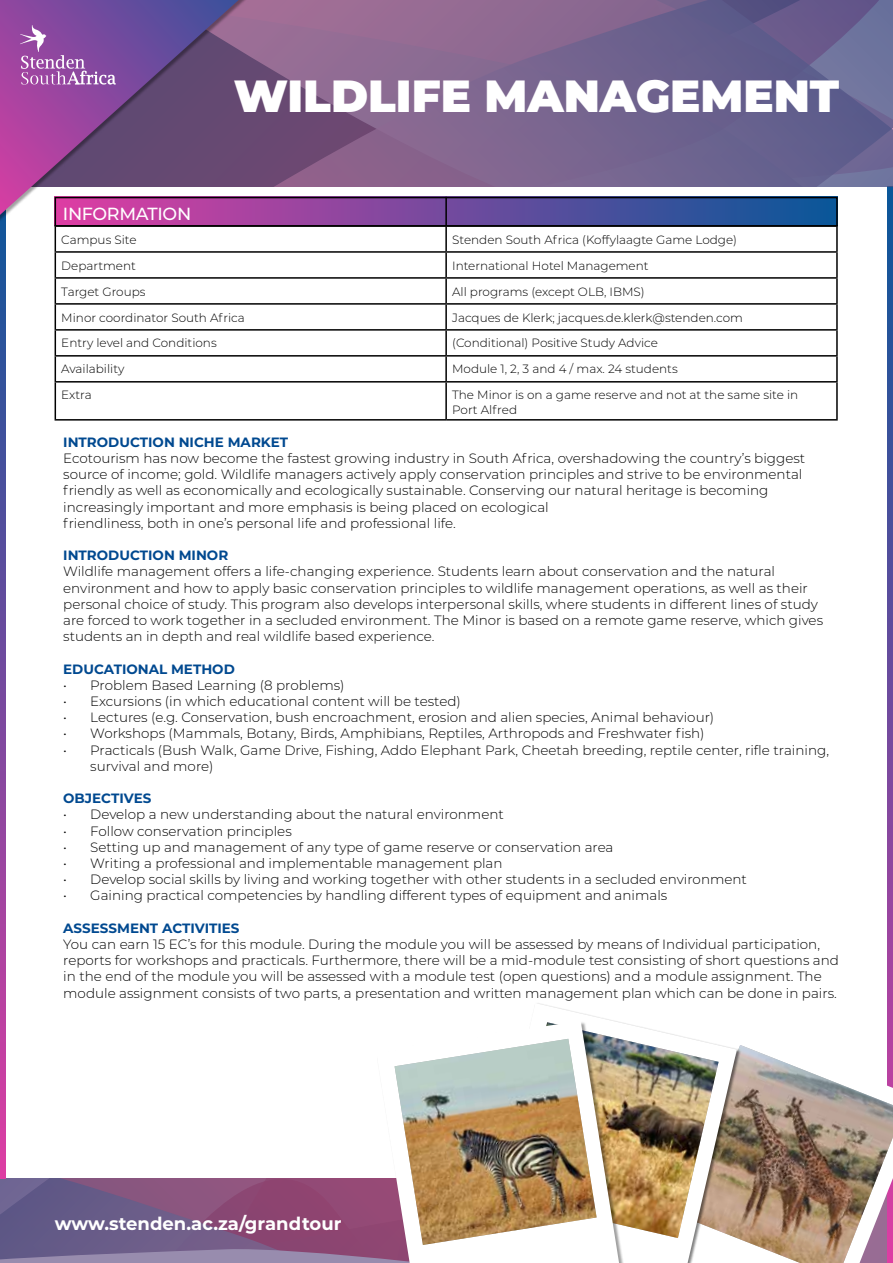
<style>
.page{position:relative;width:893px;height:1263px;background:#fff}
.page>*{position:absolute;margin:0;border:0;box-sizing:border-box;transform-origin:0 0}
.t1{font:900 45px "Montserrat";color:#fff}
.t2{font:700 18px "Montserrat";color:#fff}
.t3{font:500 17.55px "Montserrat";letter-spacing:-.02em;color:#fff}
.t4{font:300 13.5px/16.2px "Montserrat";color:#000}
.t5{font:700 13.5px "Montserrat";color:#004990}
.t6{font:300 12px/14.4px "Montserrat";color:#000}
.s1{font-weight:300;color:#fff}
</style>
<div class="page">
<svg style="left:887px;top:187px;width:6px;height:837px"></svg>
<svg style="left:0;top:227px;width:5px;height:812px"></svg>
<svg style="left:315px;top:0;width:578px;height:187px"></svg>
<div style="left:0;top:0;width:315px;height:227px;background:#000;opacity:.37"></div>
<svg style="left:0;top:0;width:239px;height:215px"></svg>
<svg style="left:20px;top:25px;width:96px;height:60px"></svg>
<svg style="left:546px;top:1020px;width:73px;height:19px"></svg>
<img style="left:0;top:1039px;width:893px;height:224px">
<img style="left:395px;top:1039px;width:202px;height:206px">
<div style="left:55px;top:197px;width:783px;height:28px;background:linear-gradient(to right,#de3da3,#085799)"></div>
<hr style="left:445px;top:227px;width:2px;height:24px;background:#000">
<hr style="left:836px;top:227px;width:2px;height:24px;background:#000">
<hr style="left:55px;top:251px;width:391px;height:2px;background:#000">
<hr style="left:446px;top:251px;width:392px;height:2px;background:#000">
<hr style="left:445px;top:253px;width:2px;height:24px;background:#000">
<hr style="left:836px;top:253px;width:2px;height:24px;background:#000">
<hr style="left:55px;top:277px;width:391px;height:2px;background:#000">
<hr style="left:446px;top:277px;width:392px;height:2px;background:#000">
<hr style="left:445px;top:279px;width:2px;height:24px;background:#000">
<hr style="left:836px;top:279px;width:2px;height:24px;background:#000">
<hr style="left:55px;top:303px;width:391px;height:2px;background:#000">
<hr style="left:446px;top:303px;width:392px;height:2px;background:#000">
<hr style="left:445px;top:305px;width:2px;height:24px;background:#000">
<hr style="left:836px;top:305px;width:2px;height:24px;background:#000">
<hr style="left:55px;top:329px;width:391px;height:2px;background:#000">
<hr style="left:446px;top:329px;width:392px;height:2px;background:#000">
<hr style="left:445px;top:331px;width:2px;height:24px;background:#000">
<hr style="left:836px;top:331px;width:2px;height:24px;background:#000">
<hr style="left:55px;top:355px;width:391px;height:2px;background:#000">
<svg style="left:55px;top:227px;width:1px;height:154px"></svg>
<hr style="left:446px;top:355px;width:392px;height:2px;background:#000">
<hr style="left:445px;top:357px;width:2px;height:24px;background:#000">
<hr style="left:836px;top:357px;width:2px;height:24px;background:#000">
<hr style="left:55px;top:381px;width:391px;height:2px;background:#000">
<hr style="left:55px;top:383px;width:1px;height:36px;background:#000">
<hr style="left:446px;top:381px;width:392px;height:2px;background:#000">
<hr style="left:445px;top:383px;width:2px;height:36px;background:#000">
<hr style="left:836px;top:383px;width:2px;height:36px;background:#000">
<hr style="left:55px;top:419px;width:391px;height:2px;background:#000">
<hr style="left:446px;top:419px;width:392px;height:2px;background:#000">
<div style="left:55px;top:197px;width:783px;height:30px;border:2px solid #000"></div>
<hr style="left:445px;top:197px;width:2px;height:28px;background:#000">
<h1 class="t1" style="left:234px;top:62px;width:607px">WILDLIFE MANAGEMENT</h1>
<p class="t3" style="left:63px;top:201px;width:130px">INFORMATION</p>
<p class="t6" style="left:61px;top:232px;width:77px">Campus Site</p>
<p class="t6" style="left:452px;top:232px;width:286px">Stenden South Africa (Koffylaagte Game Lodge)</p>
<p class="t6" style="left:61px;top:258px;width:76px">Department</p>
<p class="t6" style="left:452px;top:258px;width:198px">International Hotel Management</p>
<p class="t6" style="left:61px;top:284px;width:86px">Target Groups</p>
<p class="t6" style="left:452px;top:284px;width:194px">All programs (except OLB, IBMS)</p>
<p class="t6" style="left:61px;top:310px;width:185px">Minor coordinator South Africa</p>
<p class="t6" style="left:452px;top:310px;width:292px">Jacques de Klerk; jacques.de.klerk@stenden.com</p>
<p class="t6" style="left:61px;top:336px;width:157px">Entry level and Conditions</p>
<p class="t6" style="left:452px;top:336px;width:207px">(Conditional) Positive Study Advice</p>
<p class="t6" style="left:61px;top:362px;width:65px">Availability</p>
<p class="t6" style="left:452px;top:362px;width:227px">Module 1, 2, 3 and 4 / max. 24 students</p>
<p class="t6" style="left:61px;top:388px;width:32px">Extra</p>
<p class="t6" style="left:452px;top:388px;width:348px">The Minor is on a game reserve and not at the same site in<br>Port Alfred</p>
<p class="t5" style="left:63px;top:432px;width:227px">INTRODUCTION NICHE MARKET</p>
<p class="t4" style="left:63px;top:450px;width:743px">Ecotourism has now become the fastest growing industry in South Africa, overshadowing the country’s biggest source of income; gold. Wildlife managers actively apply conservation principles and strive to be environmental friendly as well as economically and ecologically sustainable. Conserving our natural heritage is becoming increasingly important and more emphasis is being placed on ecological<br>friendliness, both in one’s personal life and professional life.</p>
<p class="t5" style="left:63px;top:546px;width:167px">INTRODUCTION MINOR</p>
<p class="t4" style="left:63px;top:563px;width:761px">Wildlife management offers a life-changing experience. Students learn about conservation and the natural environment and how to apply basic conservation principles to wildlife management operations, as well as their personal choice of study. This program also develops interpersonal skills, where students in different lines of study are forced to work together in a secluded environment. The Minor is based on a remote game reserve, which gives students an in depth and real wildlife based experience.</p>
<p class="t5" style="left:63px;top:659px;width:173px">EDUCATIONAL METHOD</p>
<p class="t4" style="left:63px;top:676px;width:283px">• Problem Based Learning (8 problems)</p>
<p class="t4" style="left:63px;top:693px;width:399px">• Excursions (in which educational content will be tested)</p>
<p class="t4" style="left:63px;top:709px;width:652px">• Lectures (e.g. Conservation, bush encroachment, erosion and alien species, Animal behaviour)</p>
<p class="t4" style="left:63px;top:725px;width:643px">• Workshops (Mammals, Botany, Birds, Amphibians, Reptiles, Arthropods and Freshwater fish)</p>
<p class="t4" style="left:90px;top:741px;width:740px;text-indent:-27px">• Practicals (Bush Walk, Game Drive, Fishing, Addo Elephant Park, Cheetah breeding, reptile center, rifle training, survival and more)</p>
<p class="t5" style="left:63px;top:789px;width:127px">OBJECTIVES<span class="s1">TIVES</span></p>
<p class="t4" style="left:63px;top:806px;width:442px">• Develop a new understanding about the natural environment</p>
<p class="t4" style="left:63px;top:822px;width:230px">• Follow conservation principles</p>
<p class="t4" style="left:63px;top:838px;width:552px">• Setting up and management of any type of game reserve or conservation area</p>
<p class="t4" style="left:63px;top:855px;width:441px">• Writing a professional and implementable management plan</p>
<p class="t4" style="left:63px;top:871px;width:685px">• Develop social skills by living and working together with other students in a secluded environment</p>
<p class="t4" style="left:63px;top:887px;width:605px">• Gaining practical competencies by handling different types of equipment and animals</p>
<p class="t5" style="left:63px;top:918px;width:178px">ASSESSMENT ACTIVITIES</p>
<p class="t4" style="left:63px;top:936px;width:777px">You can earn 15 EC’s for this module. During the module you will be assessed by means of Individual participation, reports for workshops and practicals. Furthermore, there will be a mid-module test consisting of short questions and in the end of the module you will be assessed with a module test (open questions) and a module assignment. The module assignment consists of two parts, a presentation and written management plan which can be done in pairs.</p>
<h2 class="t2" style="left:55px;top:1210px;width:288px">www.stenden.ac.za/grandtour</h2>
</div>
